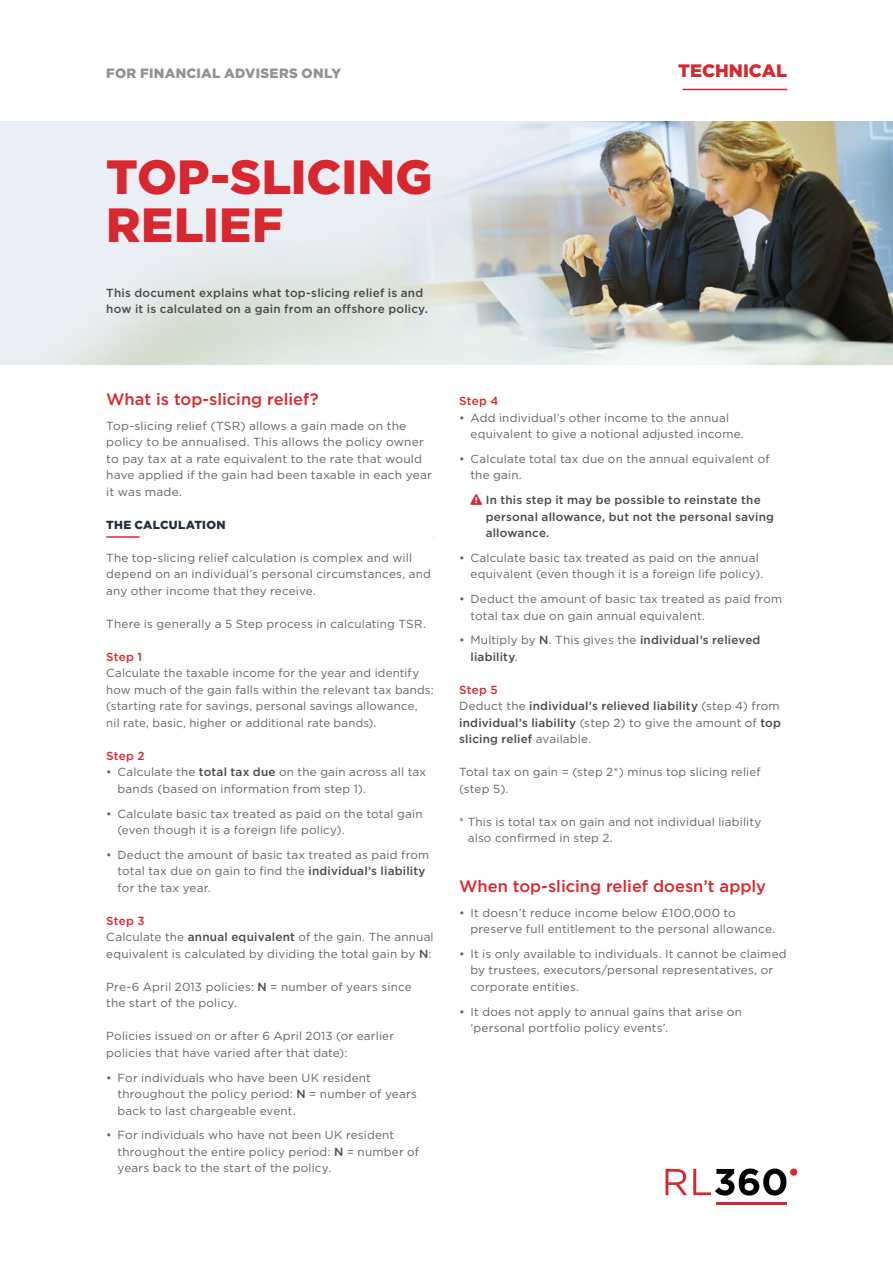
<style>
.page{position:relative;width:893px;height:1263px;background:#fff}
.page>*{position:absolute;margin:0;border:0;box-sizing:border-box;transform-origin:0 0}
.Headline{font:900 48px/48px "Gotham";letter-spacing:.005em;color:#d7282f}
.Product_name{font:900 18px "Gotham";color:#d7282f}
.Red_heading{font:500 16.5px "Gotham";color:#d7282f}
.For_financial_advise{font:900 13.5px "Gotham";letter-spacing:.02em;color:#929292}
.Body{font:11.7px/16.5px "Gotham";letter-spacing:.015em;color:#646363}
.Body-2{font:500 11.7px/16.5px "Gotham";letter-spacing:.015em;color:#4a4a49}
.Subheadline_2{font:500 11.7px "Gotham";letter-spacing:.01em;color:#d7282f}
.Subheadline{font:900 11.7px "Gotham";letter-spacing:.02em;color:#25303b}
.s1{font-weight:500;color:#4a4a49}
.s2{color:#d7282f}
.s3{font-weight:400;color:#646363}
</style>
<div class="page">
<img style="left:0;top:122px;width:893px;height:243px">
<hr style="left:106px;top:536px;width:328px;height:2px;background:#d7282f">
<hr style="left:140px;top:536px;width:294px;height:3px;background:#fff">
<hr style="left:716px;top:1203px;width:70px;height:2px;background:#d7282f">
<div style="left:790px;top:1168px;width:7px;height:8px;background:#d7282f;border-radius:50%"></div>
<svg style="left:665px;top:1168px;width:121px;height:27px"></svg>
<hr style="left:682px;top:89px;width:105px;height:1px;background:#d7282f">
<p class="For_financial_advise" style="left:106px;top:66px;width:236px">FOR FINANCIAL ADVISERS ONLY</p>
<p class="Product_name" style="left:678px;top:60px;width:111px">TECHNICAL</p>
<p class="Headline" style="left:106px;top:152px;width:328px">TOP-SLICING<br>RELIEF</p>
<p class="Body-2" style="left:106px;top:284px;width:323px">This document explains what top-slicing relief is and how it is calculated on a gain from an offshore policy.</p>
<p class="Red_heading" style="left:106px;top:388px;width:214px">What is top-slicing relief?</p>
<p class="Body" style="left:106px;top:417px;width:327px">Top-slicing relief (TSR) allows a gain made on the policy to be annualised. This allows the policy owner to pay tax at a rate equivalent to the rate that would have applied if the gain had been taxable in each year it was made.</p>
<p class="Subheadline" style="left:106px;top:518px;width:121px">THE CALCULATION</p>
<p class="Body" style="left:106px;top:549px;width:326px">The top-slicing relief calculation is complex and will depend on an individual’s personal circumstances, and any other income that they receive.</p>
<p class="Body" style="left:106px;top:615px;width:321px">There is generally a 5 Step process in calculating TSR.</p>
<p class="Subheadline_2" style="left:106px;top:649px;width:37px">Step 1</p>
<p class="Body" style="left:106px;top:665px;width:329px">Calculate the taxable income for the year and identify how much of the gain falls within the relevant tax bands: (starting rate for savings, personal savings allowance, nil rate, basic, higher or additional rate bands).</p>
<p class="Subheadline_2" style="left:106px;top:748px;width:40px">Step 2</p>
<p class="Body" style="left:118px;top:764px;width:310px;text-indent:-11px">• Calculate the <span class="s1">total tax due</span> on the gain across all tax bands (based on information from step 1).</p>
<p class="Body" style="left:118px;top:805px;width:307px;text-indent:-11px">• Calculate basic tax treated as paid on the total gain (even though it is a foreign life policy).</p>
<p class="Body" style="left:118px;top:846px;width:313px;text-indent:-11px">• Deduct the amount of basic tax treated as paid from total tax due on gain to find the <span class="s1">individual’s liability </span>for the tax year.</p>
<p class="Subheadline_2" style="left:106px;top:913px;width:40px">Step 3</p>
<p class="Body" style="left:106px;top:929px;width:329px">Calculate the <span class="s1">annual equivalent</span> of the gain. The annual equivalent is calculated by dividing the total gain by <span class="s1">N</span>:</p>
<p class="Body" style="left:106px;top:978px;width:307px">Pre-6 April 2013 policies: <span class="s1">N</span> = number of years since the start of the policy.</p>
<p class="Body" style="left:106px;top:1028px;width:289px">Policies issued on or after 6 April 2013 (or earlier policies that have varied after that date):</p>
<p class="Body" style="left:118px;top:1069px;width:301px;text-indent:-11px">• For individuals who have been UK resident throughout the policy period: <span class="s1">N</span> = number of years back to last chargeable event.</p>
<p class="Body" style="left:118px;top:1127px;width:303px;text-indent:-11px">• For individuals who have not been UK resident throughout the entire policy period: <span class="s1">N</span> = number of years back to the start of the policy.</p>
<p class="Subheadline_2" style="left:459px;top:393px;width:41px">Step 4</p>
<p class="Body" style="left:470px;top:409px;width:275px;text-indent:-11px">• Add individual’s other income to the annual equivalent to give a notional adjusted income.</p>
<p class="Body" style="left:470px;top:450px;width:301px;text-indent:-11px">• Calculate total tax due on the annual equivalent of the gain.</p>
<p class="Body-2" style="left:486px;top:491px;width:290px;text-indent:-15px"><span class="s2">❑</span> In this step it may be possible to reinstate the personal allowance, but not the personal saving allowance.</p>
<p class="Body" style="left:470px;top:549px;width:294px;text-indent:-11px">• Calculate basic tax treated as paid on the annual equivalent (even though it is a foreign life policy).</p>
<p class="Body" style="left:470px;top:590px;width:313px;text-indent:-11px">• Deduct the amount of basic tax treated as paid from total tax due on gain annual equivalent.</p>
<p class="Body-2" style="left:470px;top:632px;width:291px;text-indent:-11px"><span class="s3">• Multiply by</span> N<span class="s3">. This gives the</span> individual’s relieved liability<span class="s3">.</span></p>
<p class="Subheadline_2" style="left:459px;top:682px;width:40px">Step 5</p>
<p class="Body-2" style="left:459px;top:698px;width:323px;text-align:justify"><span class="s3">Deduct the</span> individual’s relieved liability <span class="s3">(step 4) from </span>individual’s liability <span class="s3">(step 2) to give the amount of</span> top slicing relief <span class="s3">available.</span></p>
<p class="Body" style="left:459px;top:764px;width:303px">Total tax on gain = (step 2*) minus top slicing relief (step 5).</p>
<p class="Body" style="left:468px;top:813px;width:295px;text-indent:-9px">* This is total tax on gain and not individual liability also confirmed in step 2.</p>
<p class="Red_heading" style="left:459px;top:875px;width:308px">When top-slicing relief doesn’t apply</p>
<p class="Body" style="left:470px;top:904px;width:306px;text-indent:-11px">• It doesn’t reduce income below £100,000 to preserve full entitlement to the personal allowance.</p>
<p class="Body" style="left:470px;top:945px;width:318px;text-indent:-11px">• It is only available to individuals. It cannot be claimed by trustees, executors/personal representatives, or corporate entities.</p>
<p class="Body" style="left:470px;top:1003px;width:273px;text-indent:-11px">• It does not apply to annual gains that arise on ‘personal portfolio policy events’.</p>
</div>
